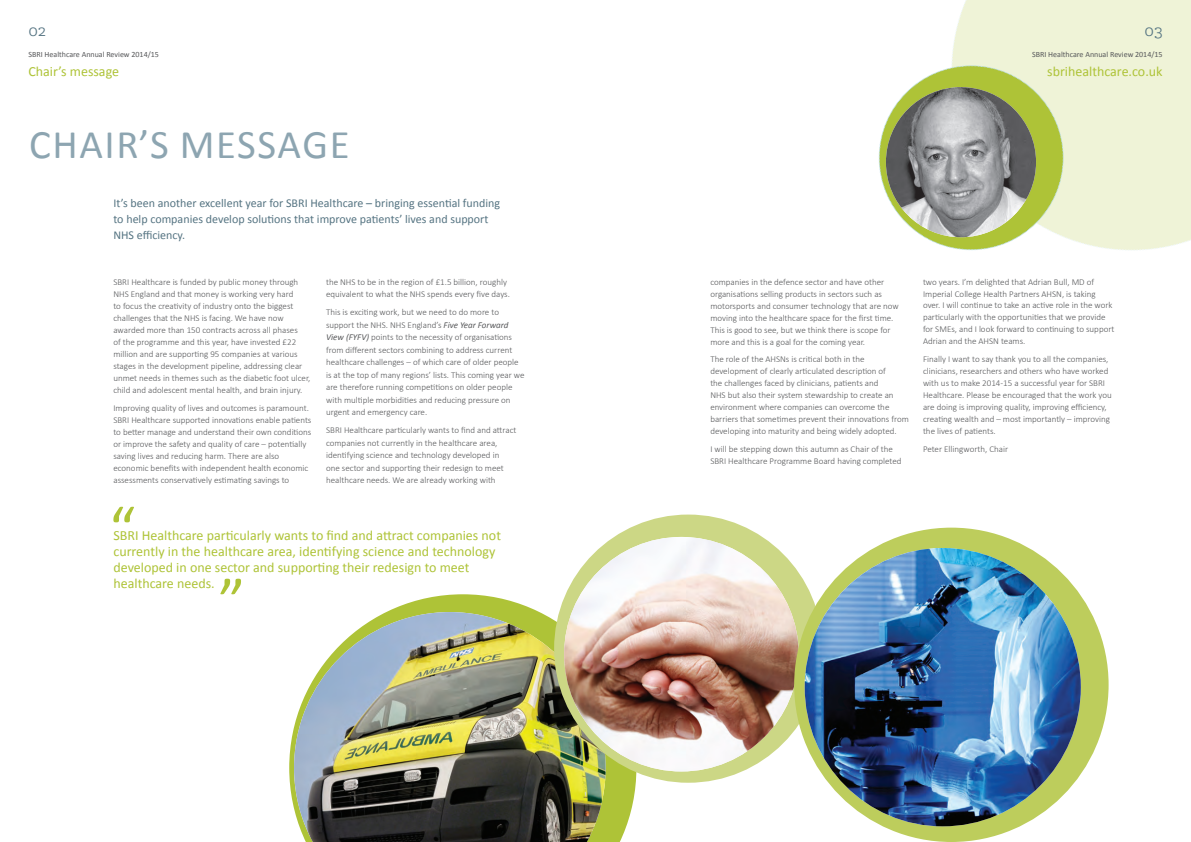
<style>
.page{position:relative;width:1191px;height:842px;background:#fff}
.page>*{position:absolute;margin:0;border:0;box-sizing:border-box;transform-origin:0 0}
.t1{font:40.7px "Calibri";letter-spacing:.04em;color:#8da5b1}
.t2{font:18px "Klinic Slab";color:#557482}
.t3{font:14px/16px "Calibri";color:#aec337}
.t4{font:12px/16px "Calibri";color:#557482}
.t5{font:300 9px/12px "Calibri";color:#57585a}
.t6{font:8px "Calibri";color:#57585a}
.s1{font-weight:400;font-style:italic}
</style>
<div class="page">
<svg style="left:879px;top:0;width:312px;height:251px"></svg>
<svg style="left:220px;top:579px;width:21px;height:15px"></svg>
<svg style="left:113px;top:507px;width:21px;height:15px"></svg>
<img style="left:886px;top:87px;width:150px;height:150px;border-radius:75px">
<svg style="left:289px;top:594px;width:347px;height:248px"></svg>
<img style="left:294px;top:612px;width:311px;height:230px">
<div style="left:554px;top:514px;width:268px;height:269px;background:#ccd785;border-radius:50%"></div>
<img style="left:564px;top:537px;width:234px;height:234px;border-radius:117px">
<div style="left:794px;top:528px;width:314px;height:314px;background:#bdcd5c;border-radius:50%"></div>
<img style="left:804px;top:548px;width:276px;height:278px">
<p class="t2" style="left:28px;top:19px;width:19px">02</p>
<p class="t6" style="left:28px;top:49px;width:132px">SBRI Healthcare Annual Review 2014/15</p>
<p class="t3" style="left:28px;top:63px;width:92px">Chair’s message</p>
<p class="t1" style="left:29px;top:119px;width:322px">CHAIR’S MESSAGE</p>
<p class="t4" style="left:113px;top:195px;width:388px">It’s been another excellent year for SBRI Healthcare – bringing essential funding to help companies develop solutions that improve patients’ lives and support<br>NHS efficiency.</p>
<p class="t5" style="left:113px;top:275px;width:199px">SBRI Healthcare is funded by public money through NHS England and that money is working very hard<br>to focus the creativity of industry onto the biggest challenges that the NHS is facing. We have now awarded more than 150 contracts across all phases<br>of the programme and this year, have invested £22 million and are supporting 95 companies at various stages in the development pipeline, addressing clear unmet needs in themes such as the diabetic foot ulcer, child and adolescent mental health, and brain injury.</p>
<p class="t5" style="left:113px;top:401px;width:199px">Improving quality of lives and outcomes is paramount.<br>SBRI Healthcare supported innovations enable patients to better manage and understand their own conditions or improve the safety and quality of care – potentially saving lives and reducing harm. There are also economic benefits with independent health economic assessments conservatively estimating savings to</p>
<p class="t5" style="left:326px;top:275px;width:185px;line-height:12.5px">the NHS to be in the region of £1.5 billion, roughly equivalent to what the NHS spends every five days.</p>
<p class="t5" style="left:326px;top:306px;width:200px;line-height:12.5px">This is exciting work, but we need to do more to support the NHS. NHS England’s <span class="s1">Five Year Forward View (FYFV)</span> points to the necessity of organisations from different sectors combining to address current healthcare challenges – of which care of older people is at the top of many regions’ lists. This coming year we are therefore running competitions on older people with multiple morbidities and reducing pressure on urgent and emergency care.</p>
<p class="t5" style="left:326px;top:424px;width:192px;line-height:12.5px">SBRI Healthcare particularly wants to find and attract companies not currently in the healthcare area, identifying science and technology developed in<br>one sector and supporting their redesign to meet healthcare needs. We are already working with</p>
<p class="t3" style="left:113px;top:527px;width:389px">SBRI Healthcare particularly wants to find and attract companies not currently in the healthcare area, identifying science and technology developed in one sector and supporting their redesign to meet healthcare needs.</p>
<p class="t2" style="left:1144px;top:19px;width:20px">03</p>
<p class="t6" style="left:1032px;top:49px;width:132px">SBRI Healthcare Annual Review 2014/15</p>
<p class="t3" style="left:1047px;top:63px;width:117px">sbrihealthcare.co.uk</p>
<p class="t5" style="left:710px;top:275px;width:190px">companies in the defence sector and have other organisations selling products in sectors such as motorsports and consumer technology that are now moving into the healthcare space for the first time.<br>This is good to see, but we think there is scope for more and this is a goal for the coming year.</p>
<p class="t5" style="left:710px;top:353px;width:200px">The role of the AHSNs is critical both in the development of clearly articulated description of<br>the challenges faced by clinicians, patients and<br>NHS but also their system stewardship to create an environment where companies can overcome the barriers that sometimes prevent their innovations from developing into maturity and being widely adopted.</p>
<p class="t5" style="left:710px;top:442px;width:193px">I will be stepping down this autumn as Chair of the<br>SBRI Healthcare Programme Board having completed</p>
<p class="t5" style="left:923px;top:275px;width:193px">two years. I’m delighted that Adrian Bull, MD of Imperial College Health Partners AHSN, is taking over. I will continue to take an active role in the work particularly with the opportunities that we provide for SMEs, and I look forward to continuing to support Adrian and the AHSN teams.</p>
<p class="t5" style="left:923px;top:353px;width:190px">Finally I want to say thank you to all the companies, clinicians, researchers and others who have worked with us to make 2014-15 a successful year for SBRI Healthcare. Please be encouraged that the work you are doing is improving quality, improving efficiency, creating wealth and – most importantly – improving the lives of patients.</p>
<p class="t5" style="left:923px;top:442px;width:87px">Peter Ellingworth, Chair</p>
</div>
